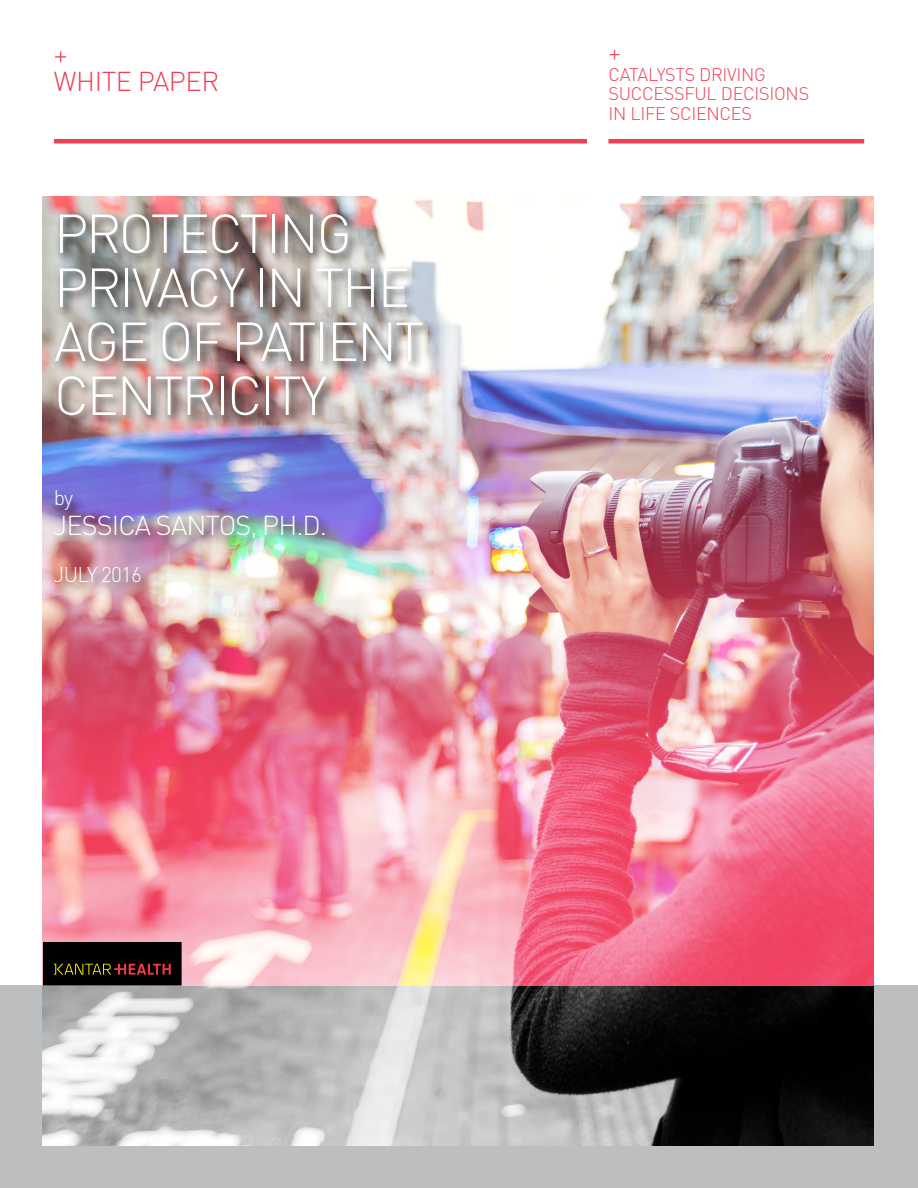
<style>
.page{position:relative;width:918px;height:1188px;background:#fff}
.page>*{position:absolute;margin:0;border:0;box-sizing:border-box;transform-origin:0 0}
.t1{font:300 54px/54px "DINOT";letter-spacing:-.04em;color:#fff}
.t2{font:300 27px "DINOT";letter-spacing:-.03em;color:#fff}
.t3{font:300 27px/27px "DINOT";letter-spacing:-.015em;color:#ef4056}
.t4{font:300 24px "DINOT";color:#ef4056}
.t5{font:300 21px "DINOT";letter-spacing:-.04em;color:#fff}
.t6{font:300 18px/19.5px "DINOT";letter-spacing:-.015em;color:#ef4056}
</style>
<div class="page">
<div style="left:0;top:986px;width:918px;height:202px;background:#bcbec0"></div>
<img style="left:43px;top:197px;width:831px;height:789px">
<hr style="left:54px;top:139px;width:533px;height:4px;background:#ef4056">
<hr style="left:608px;top:139px;width:256px;height:4px;background:#ef4056">
<div style="left:52px;top:211px;width:383px;height:384px;background:#000;opacity:.75"></div>
<svg style="left:43px;top:986px;width:831px;height:159px"></svg>
<div style="left:43px;top:942px;width:139px;height:44px;background:#000"></div>
<svg style="left:54px;top:964px;width:117px;height:11px"></svg>
<h2 class="t3" style="left:54px;top:39px;width:167px">+<br>WHITE PAPER</h2>
<h1 class="t1" style="left:54px;top:203px;width:371px">PROTECTING<br>PRIVACY IN THE<br>AGE OF PATIENT<br>CENTRICITY</h1>
<p class="t5" style="left:54px;top:481px;width:21px">BY</p>
<h2 class="t2" style="left:54px;top:505px;width:275px">JESSICA SANTOS, PH.D.</h2>
<p class="t5" style="left:54px;top:559px;width:89px">JULY 2016</p>
<h3 class="t4" style="left:608px;top:35px;width:14px">+</h3>
<p class="t6" style="left:609px;top:63px;width:202px">CATALYSTS D RIVING<br>SUCCESSFUL DECISIONS<br>IN LIFE SCIENCES</p>
</div>
